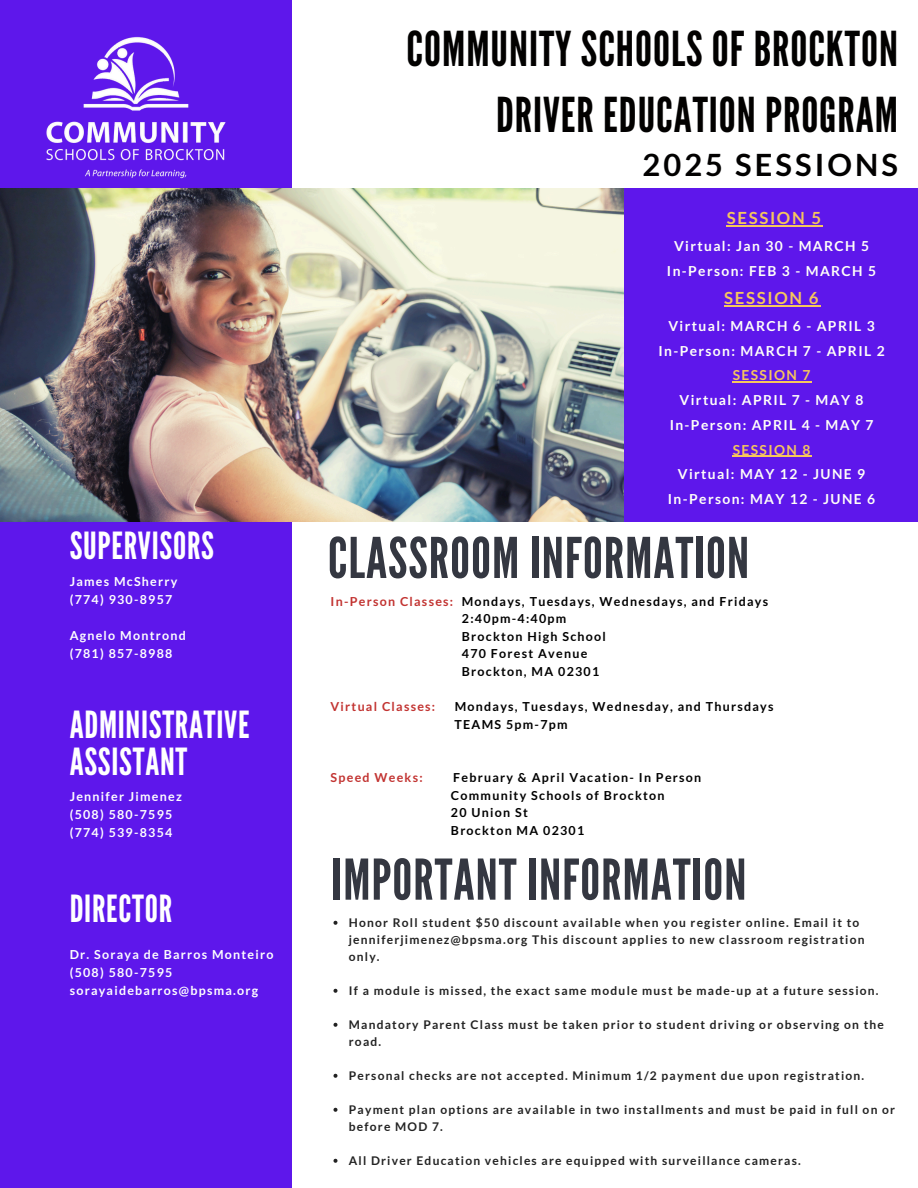
<style>
.page{position:relative;width:918px;height:1188px;background:#fff}
.page>*{position:absolute;margin:0;border:0;box-sizing:border-box;transform-origin:0 0}
.t1{font:55.95px "League Gothic";letter-spacing:.02em;color:#343741}
.t2{font:48px/66.3px "League Gothic";letter-spacing:.02em;color:#020100;text-align:right}
.t3{font:37.35px/37.2px "League Gothic";letter-spacing:.02em;color:#fff}
.t4{font:700 30.75px "Lato";letter-spacing:.1em;color:#020100}
.t5{font:700 16.8px "Lato";letter-spacing:.1em;color:#f6c65d}
.t6{font:700 13.8px/24.8px "Lato";letter-spacing:.1em;color:#fffff9;text-align:center}
.t7{font:700 12.45px/17.7px "Lato";letter-spacing:.1em;color:#000}
.t8{font:700 12.45px/18px "Lato";letter-spacing:.1em;color:#fff}
.t9{font:700 12.45px "Lato";letter-spacing:.1em;color:#c23331}
.t10{font:700 12px/17px "Lato";letter-spacing:.1em;color:#222}
.s1{color:#f6c65d}
.s2{color:#c23331}
</style>
<div class="page">
<div style="left:0;top:0;width:291px;height:1188px;background:#5e17eb"></div>
<img style="left:0;top:189px;width:625px;height:333px">
<div style="left:625px;top:189px;width:293px;height:333px;background:#5e17eb"></div>
<img style="left:46px;top:36px;width:180px;height:143px">
<hr style="left:727px;top:225px;width:96px;height:1px;background:#f6c65d">
<hr style="left:724px;top:305px;width:96px;height:1px;background:#f6c65d">
<hr style="left:733px;top:382px;width:79px;height:1px;background:#f6c65d">
<hr style="left:733px;top:456px;width:79px;height:1px;background:#f6c65d">
<svg style="left:333px;top:921px;width:4px;height:4px"></svg>
<svg style="left:333px;top:989px;width:4px;height:4px"></svg>
<svg style="left:333px;top:1023px;width:4px;height:4px"></svg>
<svg style="left:333px;top:1074px;width:4px;height:4px"></svg>
<svg style="left:333px;top:1108px;width:4px;height:4px"></svg>
<svg style="left:333px;top:1159px;width:4px;height:4px"></svg>
<h3 class="t3" style="left:70px;top:528px;width:146px">SUPERVISORS</h3>
<h5 class="t8" style="left:70px;top:572px;width:109px">James McSherry (774) 930-8957</h5>
<h5 class="t8" style="left:70px;top:626px;width:118px">Agnelo Montrond</h5>
<h3 class="t8" style="left:70px;top:644px;width:104px">(781) 857-8988</h3>
<p class="t3" style="left:70px;top:707px;width:181px">ADMINISTRATIVE<br>ASSISTANT</p>
<p class="t8" style="left:70px;top:787px;width:114px">Jennifer Jimenez (508) 580-7595 (774) 539-8354</p>
<h1 class="t3" style="left:70px;top:891px;width:104px">DIRECTOR</h1>
<h5 class="t8" style="left:70px;top:945px;width:205px">Dr. Soraya de Barros Monteiro (508) 580-7595 sorayaidebarros@bpsma.org</h5>
<p class="t2" style="left:407px;top:17px;width:493px">COMMUNITY SCHOOLS OF BROCKTON<br>DRIVER EDUCATION PROGRAM</p>
<p class="t4" style="left:643px;top:146px;width:257px">2025 SESSIONS</p>
<h5 class="t5" style="left:727px;top:207px;width:96px">SESSION 5</h5>
<h5 class="t6" style="left:667px;top:233px;width:211px">Virtual: Jan 30 - MARCH 5<br>In-Person: FEB 3 - MARCH 5</h5>
<h5 class="t5" style="left:724px;top:287px;width:96px">SESSION 6</h5>
<h5 class="t6" style="left:658px;top:313px;width:228px">Virtual: MARCH 6 - APRIL 3<br>In-Person: MARCH 7 - APRIL 2<br><span class="s1">SESSION 7<br></span>Virtual: APRIL 7 - MAY 8<br>In-Person: APRIL 4 - MAY 7<br><span class="s1">SESSION 8<br></span>Virtual: MAY 12 - JUNE 9<br>In-Person: MAY 12 - JUNE 6</h5>
<h5 class="t1" style="left:328px;top:526px;width:423px">CLASSROOM INFORMATION</h5>
<h3 class="t7" style="left:462px;top:592px;width:308px;text-indent:-131px"><span class="s2">In-Person Classes:</span> Mondays, Tuesdays, Wednesdays, and Fridays<br>2:40pm-4:40pm<br>Brockton High School</h3>
<h5 class="t7" style="left:462px;top:645px;width:139px">470 Forest Avenue<br>Brockton, MA 02301</h5>
<h5 class="t9" style="left:331px;top:699px;width:106px">Virtual Classes:</h5>
<h5 class="t7" style="left:455px;top:698px;width:320px">Mondays, Tuesdays, Wednesday, and Thursdays<br>TEAMS 5pm-7pm</h5>
<h5 class="t9" style="left:331px;top:770px;width:94px">Speed Weeks:</h5>
<h2 class="t7" style="left:451px;top:768px;width:252px">February &amp; April Vacation- In Person<br>Community Schools of Brockton<br>20 Union St</h2>
<h4 class="t7" style="left:451px;top:821px;width:135px">Brockton MA 02301</h4>
<h5 class="t1" style="left:332px;top:847px;width:416px">IMPORTANT INFORMATION</h5>
<h5 class="t10" style="left:349px;top:914px;width:517px">Honor Roll student $50 discount available when you register online. Email it to jenniferjimenez@bpsma.org This discount applies to new classroom registration only.</h5>
<h1 class="t10" style="left:349px;top:982px;width:531px">If a module is missed, the exact same module must be made-up at a future session.</h1>
<p class="t10" style="left:349px;top:1016px;width:537px">Mandatory Parent Class must be taken prior to student driving or observing on the road.</p>
<p class="t10" style="left:349px;top:1067px;width:517px">Personal checks are not accepted. Minimum 1/2 payment due upon registration.</p>
<p class="t10" style="left:349px;top:1101px;width:548px">Payment plan options are available in two installments and must be paid in full on or before MOD 7.</p>
<p class="t10" style="left:349px;top:1152px;width:453px">All Driver Education vehicles are equipped with surveillance cameras.</p>
</div>
